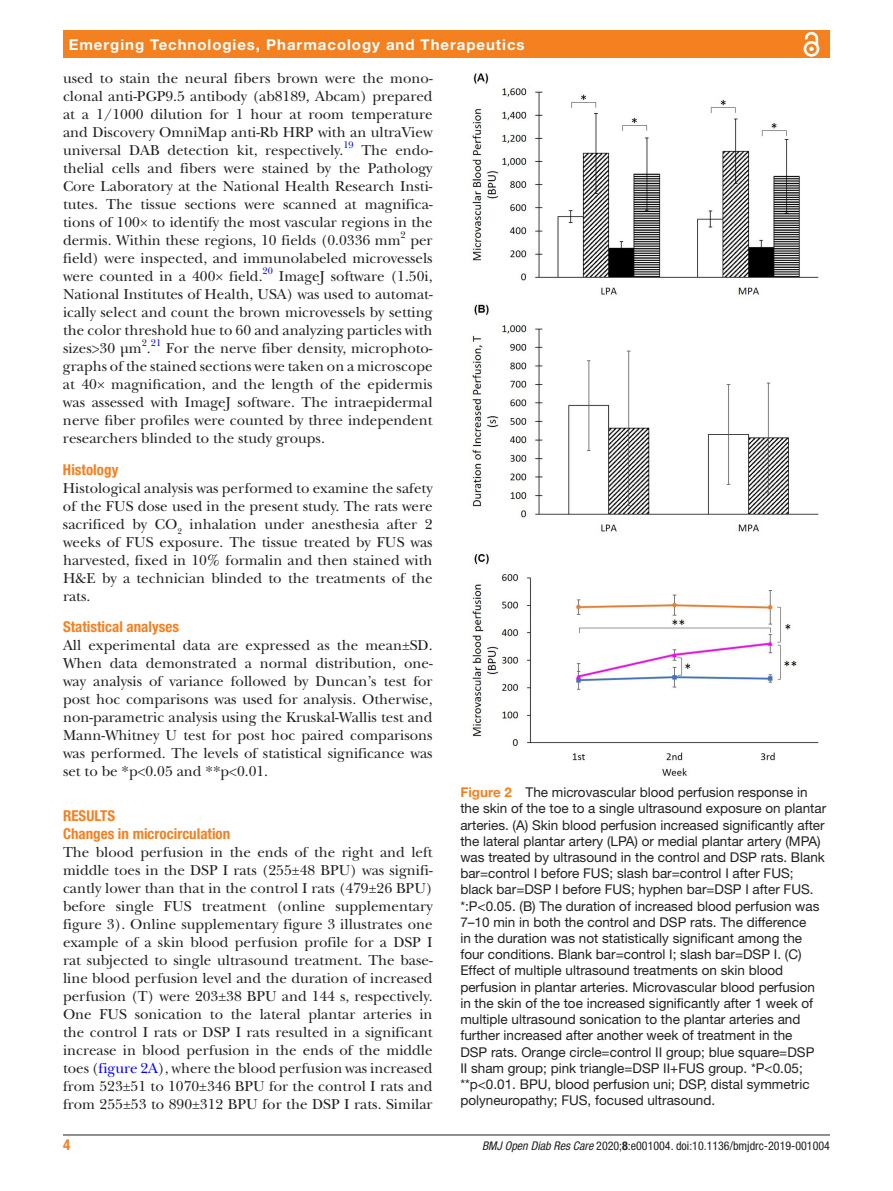
<style>
.page{position:relative;width:893px;height:1191px;background:#fff}
.page>*{position:absolute;margin:0;border:0;box-sizing:border-box;transform-origin:0 0}
.t1{font:15px/18px "New Baskerville";color:#231f20;text-align:justify}
.t2{font:700 condensed 15px/18px "Helvetica Neue LT Std";color:#f58020}
.t3{font:700 15px "Helvetica Neue LT Std";letter-spacing:.065em;color:#fff}
.t4{font:13.5px/16.2px "Helvetica Neue LT Std";color:#231f20}
.t5{font:condensed 12px "Helvetica Neue LT Std";color:#231f20}
.t6{font:9.9px "New Baskerville";color:#00f}
.t7{font:9.9px "New Baskerville";color:#231f20}
.s1{color:#231f20}
.s2{color:#00f}
.s3{font-weight:700;color:#f58020}
.s4{font-style:italic}
.s5{font-weight:700}
</style>
<div class="page">
<hr style="left:63px;top:1134px;width:767px;height:1px;background:#231f20">
<div style="left:63px;top:31px;width:767px;height:27px;background:#f58020"></div>
<svg style="left:803px;top:31px;width:17px;height:26px"></svg>
<img style="left:472px;top:73px;width:347px;height:703px">
<p class="t3" style="left:69px;top:35px;width:457px">Emerging Technologies, Pharmacology and Therapeutics</p>
<p class="t1" style="left:63px;top:69px;width:371px">used to stain the neural fibers brown were the mono&shy;clonal anti-PGP9.5 antibody (ab8189, Abcam) prepared at a 1/1000 dilution for 1 hour at room temperature and Discovery OmniMap anti-Rb HRP with an ultraView universal DAB detection kit, respectively.</p>
<p class="t6" style="left:343px;top:139px;width:12px">19</p>
<p class="t1" style="left:63px;top:141px;width:371px;text-indent:298px">The endo&shy;thelial cells and fibers were stained by the Pathology Core Laboratory at the National Health Research Insti&shy;tutes. The tissue sections were scanned at magnifica&shy;tions of 100× to identify the most vascular regions in the dermis. Within these regions, 10 fields (0.0336 mm</p>
<p class="t7" style="left:401px;top:229px;width:7px">2</p>
<p class="t1" style="left:63px;top:231px;width:371px;text-indent:347px">per field) were inspected, and immunolabeled microvessels were counted in a 400× field.</p>
<p class="t6" style="left:263px;top:265px;width:12px">20</p>
<p class="t1" style="left:63px;top:267px;width:371px;text-indent:216px">ImageJ software (1.50i, National Institutes of Health, USA) was used to automat&shy;ically select and count the brown microvessels by setting the color threshold hue to 60 and analyzing particles with sizes&gt;30 µm .</p>
<p class="t6" style="left:142px;top:337px;width:21px"><span class="s1">2</span> 21</p>
<p class="t1" style="left:63px;top:339px;width:371px;text-indent:103px">For the nerve fiber density, microphoto&shy;graphs of the stained sections were taken on a microscope at 40× magnification, and the length of the epidermis was assessed with ImageJ software. The intraepidermal nerve fiber profiles were counted by three independent researchers blinded to the study groups.</p>
<p class="t2" style="left:63px;top:460px;width:57px">Histology</p>
<p class="t1" style="left:63px;top:479px;width:371px">Histological analysis was performed to examine the safety of the FUS dose used in the present study. The rats were sacrificed by CO<sub>2</sub> inhalation under anesthesia after 2 weeks of FUS exposure. The tissue treated by FUS was harvested, fixed in 10% formalin and then stained with H&amp;E by a technician blinded to the treatments of the rats.</p>
<p class="t2" style="left:63px;top:617px;width:117px">Statistical analyses</p>
<p class="t1" style="left:63px;top:636px;width:371px">All experimental data are expressed as the mean±SD.<br>When data demonstrated a normal distribution, one&shy;way analysis of variance followed by Duncan’s test for post hoc comparisons was used for analysis. Otherwise, non-parametric analysis using the Kruskal-Wallis test and Mann-Whitney U test for post hoc paired comparisons was performed. The levels of statistical significance was set to be *p&lt;0.05 and **p&lt;0.01.</p>
<p class="t2" style="left:63px;top:806px;width:169px">Results<br>Changes in microcirculation</p>
<p class="t1" style="left:63px;top:843px;width:371px">The blood perfusion in the ends of the right and left middle toes in the DSP I rats (255±48 BPU) was signifi&shy;cantly lower than that in the control I rats (479±26 BPU) before single FUS treatment (online supplementary figure 3). Online supplementary figure 3 illustrates one example of a skin blood perfusion profile for a DSP I rat subjected to single ultrasound treatment. The base&shy;line blood perfusion level and the duration of increased perfusion (T) were 203±38 BPU and 144 s, respectively.<br>One FUS sonication to the lateral plantar arteries in the control I rats or DSP I rats resulted in a significant increase in blood perfusion in the ends of the middle toes (<span class="s2">figure 2A</span>), where the blood perfusion was increased from 523±51 to 1070±346 BPU for the control I rats and from 255±53 to 890±312 BPU for the DSP I rats. Similar</p>
<p class="t4" style="left:460px;top:784px;width:367px"><span class="s3">Figure 2</span> The microvascular blood perfusion response in the skin of the toe to a single ultrasound exposure on plantar arteries. (A) Skin blood perfusion increased significantly after the lateral plantar artery (LPA) or medial plantar artery (MPA) was treated by ultrasound in the control and DSP rats. Blank bar=control I before FUS; slash bar=control I after FUS; black bar=DSP I before FUS; hyphen bar=DSP I after FUS. *:P&lt;0.05. (B) The duration of increased blood perfusion was 7–10 min in both the control and DSP rats. The difference<br>in the duration was not statistically significant among the four conditions. Blank bar=control I; slash bar=DSP I. (C)<br>Effect of multiple ultrasound treatments on skin blood perfusion in plantar arteries. Microvascular blood perfusion in the skin of the toe increased significantly after 1 week of multiple ultrasound sonication to the plantar arteries and further increased after another week of treatment in the<br>DSP rats. Orange circle=control II group; blue square=DSP<br>II sham group; pink triangle=DSP II+FUS group. *P&lt;0.05; **p&lt;0.01. BPU, blood perfusion uni; DSP, distal symmetric polyneuropathy; FUS, focused ultrasound.</p>
<p class="t2" style="left:63px;top:1135px;width:9px">4</p>
<p class="t5" style="left:482px;top:1138px;width:349px"><span class="s4">BMJ Open Diab Res Care</span> 2020;<span class="s5">8</span>:e001004. doi:10.1136/bmjdrc-2019-001004</p>
</div>
